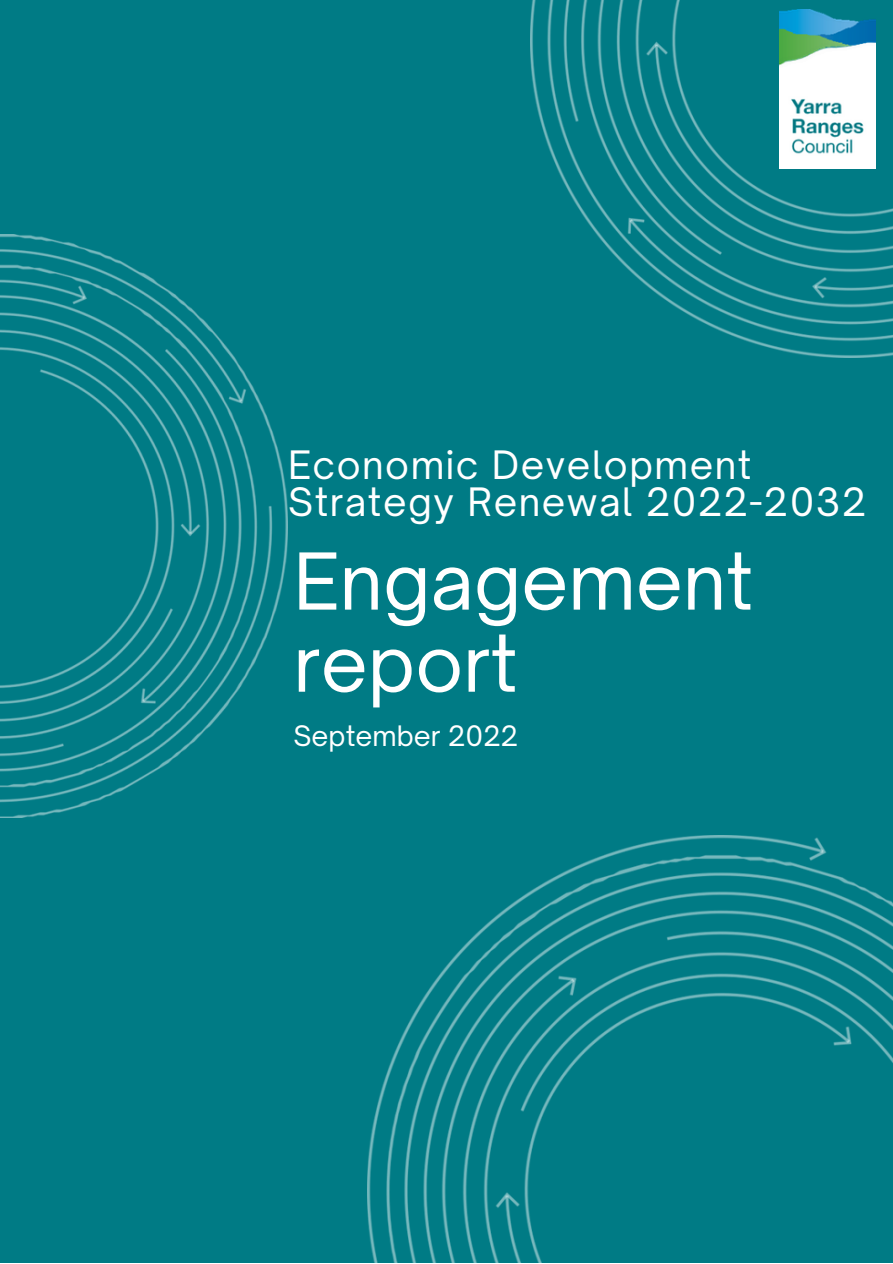
<style>
.page{position:relative;width:893px;height:1264px;background:#fff}
.page>*{position:absolute;margin:0;border:0;box-sizing:border-box;transform-origin:0 0}
.t1{font:75px/82.1px "Open Sauce One";color:#fff}
.t2{font:37.5px/37px "Open Sauce One";letter-spacing:.04em;color:#fff}
.t3{font:27px "Open Sauce One";color:#fff}
</style>
<div class="page">
<div style="left:0;top:0;width:892px;height:1262px;background:#007b85"></div>
<img style="left:367px;top:835px;width:525px;height:427px">
<img style="left:0;top:234px;width:288px;height:583px">
<img style="left:531px;top:0;width:361px;height:357px">
<p class="t2" style="left:288px;top:446px;width:579px">Economic Development<br>Strategy Renewal 2022-2032</p>
<h1 class="t1" style="left:293px;top:540px;width:461px">Engagement report</h1>
<p class="t3" style="left:293px;top:718px;width:226px">September 2022</p>
</div>
